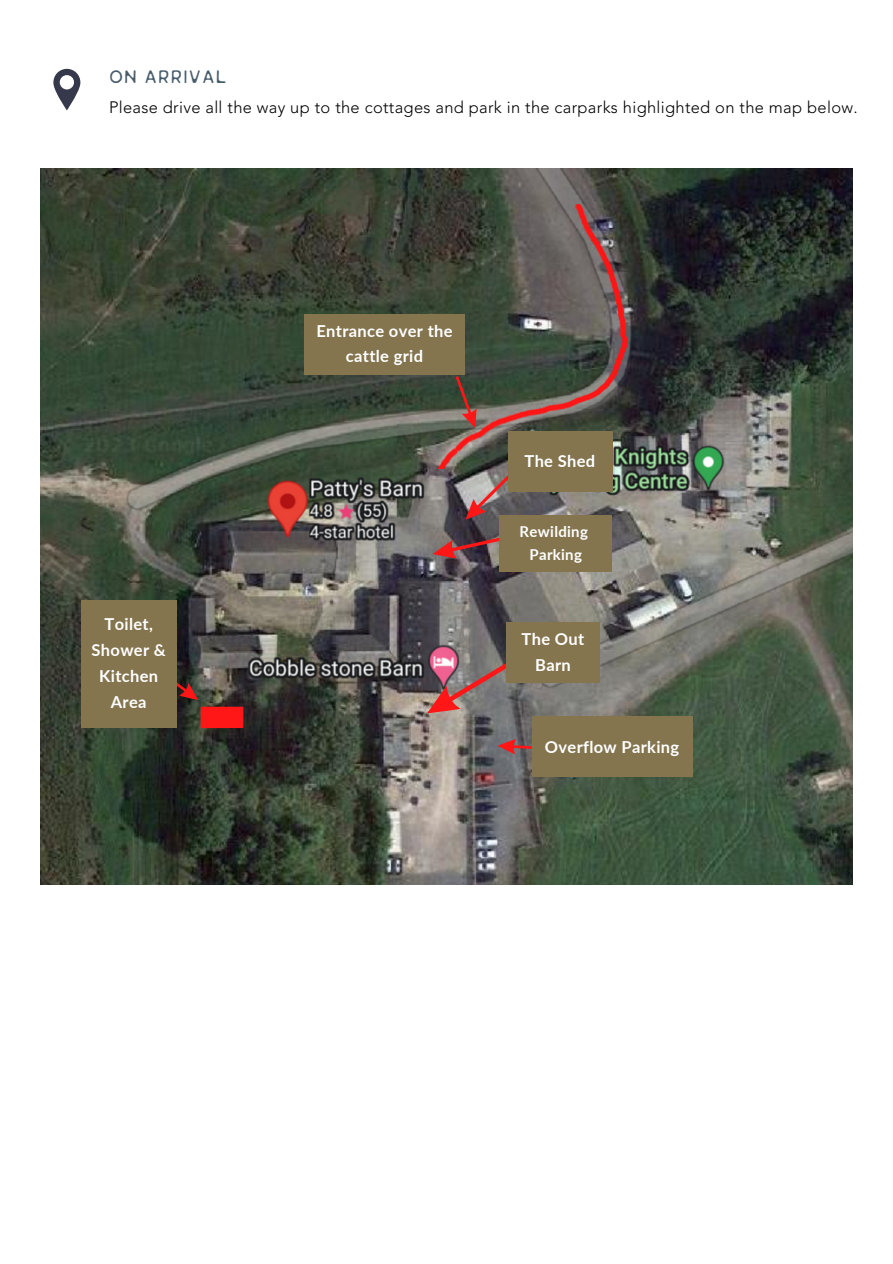
<style>
.page{position:relative;width:893px;height:1264px;background:#fff}
.page>*{position:absolute;margin:0;border:0;box-sizing:border-box;transform-origin:0 0}
.t1{font:18px "Gourmet Le French";letter-spacing:.06em;color:#475c6b}
.t2{font:700 16.5px/25.8px "Lato";letter-spacing:.02em;color:#fff;text-align:center}
.t3{font:300 16.5px "Avenir LT Std";letter-spacing:.02em;color:#000}
.t4{font:700 15px "Lato";letter-spacing:.02em;color:#fff}
</style>
<div class="page">
<img style="left:40px;top:168px;width:812px;height:716px">
<img style="left:422px;top:204px;width:205px;height:265px">
<div style="left:499px;top:515px;width:113px;height:56px;background:#84754e"></div>
<svg style="left:497px;top:738px;width:35px;height:18px"></svg>
<div style="left:532px;top:716px;width:160px;height:61px;background:#84754e"></div>
<div style="left:304px;top:314px;width:160px;height:61px;background:#84754e"></div>
<svg style="left:449px;top:373px;width:33px;height:58px;background:#635144"></svg>
<svg style="left:53px;top:69px;width:27px;height:41px"></svg>
<div style="left:201px;top:706px;width:42px;height:22px;background:#ff1616"></div>
<svg style="left:176px;top:661px;width:27px;height:45px"></svg>
<div style="left:81px;top:599px;width:95px;height:128px;background:#84754e"></div>
<svg style="left:420px;top:653px;width:95px;height:72px;background:#916e70"></svg>
<div style="left:506px;top:622px;width:93px;height:61px;background:#84754e"></div>
<svg style="left:430px;top:469px;width:86px;height:94px;background:#796260"></svg>
<div style="left:507px;top:431px;width:105px;height:61px;background:#84754e"></div>
<p class="t1" style="left:109px;top:69px;width:119px">ON ARRIVAL</p>
<p class="t3" style="left:109px;top:101px;width:750px">Please drive all the way up to the cottages and park in the carparks highlighted on the map below.</p>
<p class="t2" style="left:92px;top:611px;width:76px">Toilet,<br>Shower &amp;<br>Kitchen<br>Area</p>
<p class="t2" style="left:316px;top:317px;width:138px">Entrance over the cattle grid</p>
<p class="t2" style="left:524px;top:448px;width:72px">The Shed</p>
<p class="t4" style="left:519px;top:521px;width:70px">Rewilding</p>
<p class="t4" style="left:529px;top:545px;width:54px">Parking</p>
<p class="t2" style="left:521px;top:625px;width:64px">The Out<br>Barn</p>
<p class="t2" style="left:545px;top:733px;width:136px">Overflow Parking</p>
</div>
